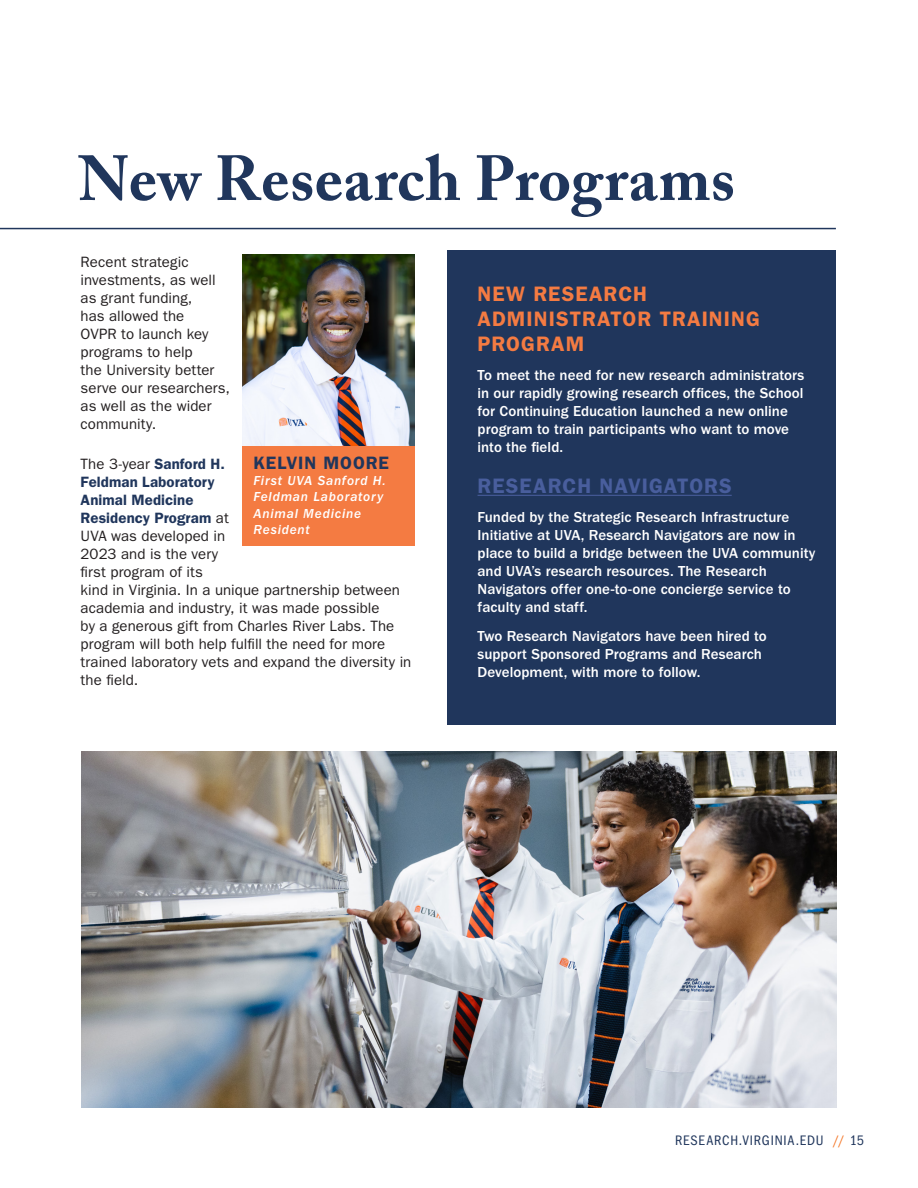
<style>
.page{position:relative;width:918px;height:1188px;background:#fff}
.page>*{position:absolute;margin:0;border:0;box-sizing:border-box;transform-origin:0 0}
.t1{font:700 63px "Adobe Caslon Pro";letter-spacing:.005em;color:#20365c}
.t2{font:600 21px/25.2px "ITC Franklin Gothic Std";letter-spacing:.05em;color:#f47b42}
.t3{font:600 21px "ITC Franklin Gothic Std";letter-spacing:.05em;color:#495e9d}
.t4{font:600 18px "ITC Franklin Gothic Std";letter-spacing:.05em;color:#20365c}
.t5{font:500 15px/18px "ITC Franklin Gothic Std";letter-spacing:.005em;color:#fff}
.t6{font:15px/18px "ITC Franklin Gothic Std";letter-spacing:.005em;color:#231f20}
.t7{font:condensed 14.25px "ITC Franklin Gothic Std";letter-spacing:.055em;color:#20365c}
.t8{font:13.5px/16.2px "ITC Franklin Gothic Std Med It";letter-spacing:.055em;color:#fff}
.s1{font-weight:600;color:#20365c}
.s2{color:#f47321}
</style>
<div class="page">
<hr style="left:0;top:228px;width:836px;height:1px;background:#20365c">
<div style="left:447px;top:250px;width:389px;height:475px;background:#20365c"></div>
<hr style="left:478px;top:495px;width:254px;height:1px;background:#495e9d">
<img style="left:242px;top:255px;width:173px;height:191px">
<div style="left:242px;top:446px;width:173px;height:100px;background:#f47b42"></div>
<img style="left:81px;top:751px;width:756px;height:357px">
<p class="t1" style="left:78px;top:141px;width:658px">New Research Programs</p>
<p class="t6" style="left:81px;top:253px;width:151px">Recent strategic investments, as well as grant funding,<br>has allowed the<br>OVPR to launch key programs to help<br>the University better serve our researchers, as well as the wider community.</p>
<p class="t6" style="left:81px;top:455px;width:332px">The 3-year <span class="s1">Sanford H.<br>Feldman Laboratory<br>Animal Medicine<br>Residency Program</span> at<br>UVA was developed in<br>2023 and is the very<br>first program of its<br>kind in Virginia. In a unique partnership between academia and industry, it was made possible<br>by a generous gift from Charles River Labs. The program will both help fulfill the need for more trained laboratory vets and expand the diversity in the field.</p>
<p class="t4" style="left:253px;top:452px;width:137px">KELVIN MOORE</p>
<p class="t8" style="left:253px;top:473px;width:134px">First UVA Sanford H.<br>Feldman Laboratory<br>Animal Medicine<br>Resident</p>
<p class="t2" style="left:478px;top:281px;width:284px">NEW RESEARCH<br>ADMINISTRATOR TRAINING<br>PROGRAM</p>
<p class="t5" style="left:478px;top:366px;width:328px">To meet the need for new research administrators in our rapidly growing research offices, the School for Continuing Education launched a new online program to train participants who want to move into the field.</p>
<p class="t3" style="left:478px;top:474px;width:256px">RESEARCH NAVIGATORS</p>
<p class="t5" style="left:478px;top:508px;width:340px">Funded by the Strategic Research Infrastructure Initiative at UVA, Research Navigators are now in place to build a bridge between the UVA community and UVA’s research resources. The Research Navigators offer one-to-one concierge service to faculty and staff.</p>
<p class="t5" style="left:478px;top:627px;width:291px">Two Research Navigators have been hired to support Sponsored Programs and Research<br>Development, with more to follow.</p>
<p class="t7" style="left:675px;top:1132px;width:190px">RESEARCH.VIRGINIA.EDU <span class="s2">//</span> 15</p>
</div>
